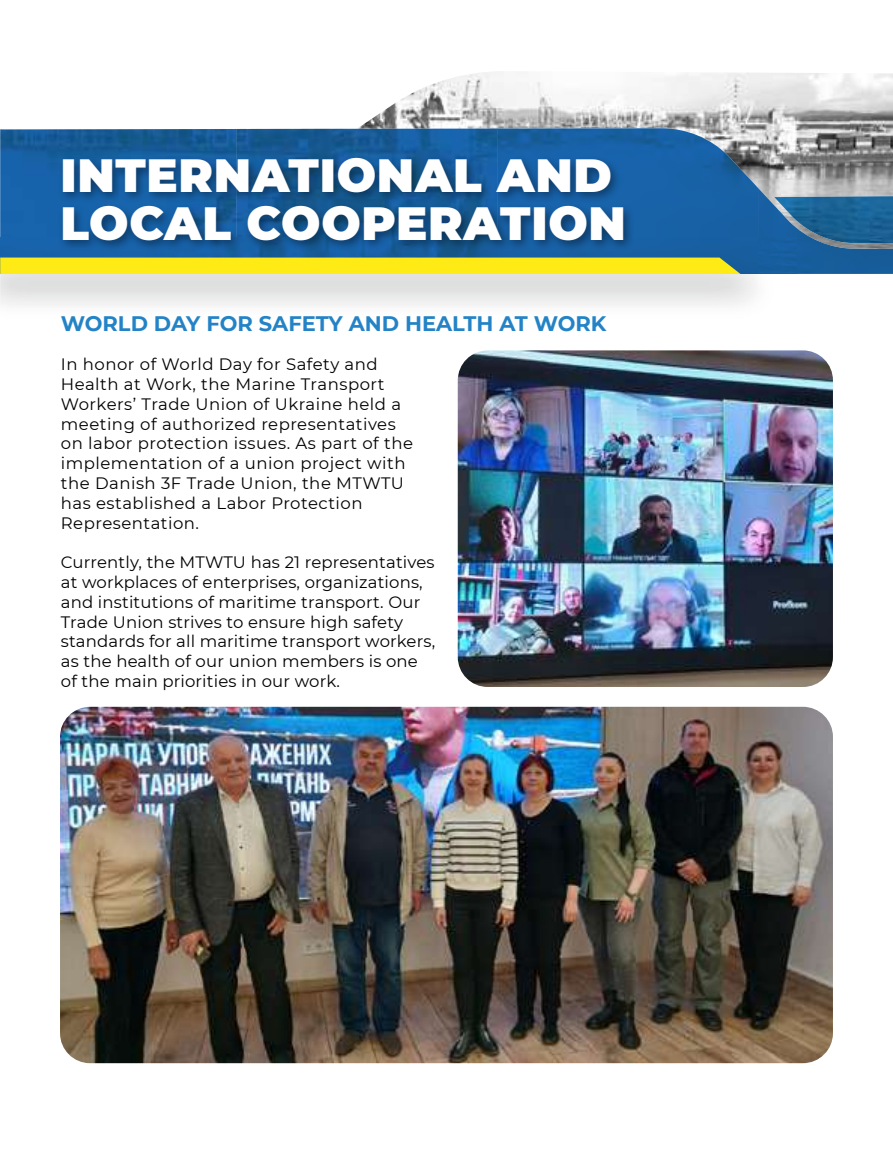
<style>
.page{position:relative;width:893px;height:1170px;background:#fff}
.page>*{position:absolute;margin:0;border:0;box-sizing:border-box;transform-origin:0 0}
.t1{font:900 46.5px/48px "Montserrat";letter-spacing:.015em;color:#fff}
.t2{font:700 21px "Montserrat";color:#2383c6}
.t3{font:16.5px/19.8px "Montserrat";letter-spacing:.015em;color:#000}
</style>
<div class="page">
<img style="left:359px;top:71px;width:221px;height:57px">
<img style="left:580px;top:73px;width:269px;height:107px">
<img style="left:849px;top:73px;width:43px;height:107px">
<img style="left:758px;top:180px;width:134px;height:8px">
<img style="left:0;top:128px;width:758px;height:146px">
<img style="left:758px;top:188px;width:134px;height:86px">
<img style="left:758px;top:237px;width:38px;height:37px">
<div style="left:0;top:258px;width:740px;height:16px;background:#feeb15"></div>
<div style="left:57px;top:155px;width:578px;height:97px;background:#000;opacity:.4"></div>
<img style="left:60px;top:707px;width:772px;height:356px">
<img style="left:458px;top:350px;width:374px;height:337px">
<h1 class="t1" style="left:60px;top:149px;width:567px">INTERNATIONAL AND<br>LOCAL COOPERATION</h1>
<p class="t2" style="left:61px;top:308px;width:547px">WORLD DAY FOR SAFETY AND HEALTH AT WORK</p>
<p class="t3" style="left:61px;top:354px;width:353px">In honor of World Day for Safety and Health at Work, the Marine Transport Workers’ Trade Union of Ukraine held a meeting of authorized representatives on labor protection issues. As part of the implementation of a union project with the Danish 3F Trade Union, the MTWTU has established a Labor Protection Representation.</p>
<p class="t3" style="left:61px;top:552px;width:376px">Currently, the MTWTU has 21 representatives at workplaces of enterprises, organizations, and institutions of maritime transport. Our Trade Union strives to ensure high safety standards for all maritime transport workers, as the health of our union members is one of the main priorities in our work.</p>
</div>
